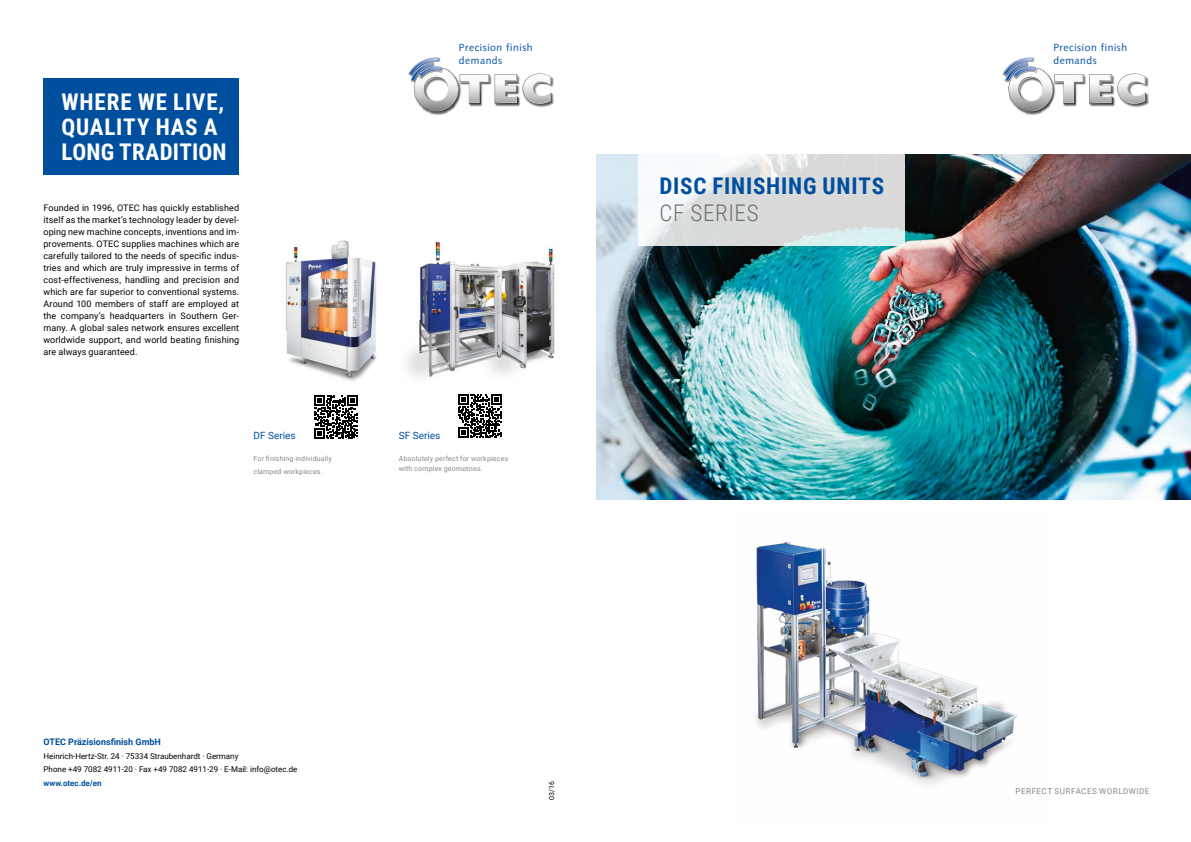
<style>
.page{position:relative;width:1191px;height:842px;background:#fff}
.page>*{position:absolute;margin:0;border:0;box-sizing:border-box;transform-origin:0 0}
.t1{font:700 23px/25px "Roboto Condensed";letter-spacing:.03em;color:#fff}
.t2{font:700 23px "Roboto Condensed";letter-spacing:.035em;color:#004f9f}
.t3{font:300 23px "Roboto Condensed";letter-spacing:.03em;color:#706f6f}
.t4{font:10.4px/12.5px "Syntax";letter-spacing:.055em;color:#004f9f}
.t5{font:10px "Roboto";color:#004f9f}
.t6{font:9px/12px "Roboto";letter-spacing:.01em;color:#000;text-align:justify}
.t7{font:700 9px "Roboto";color:#004f9f}
.t8{font:8.1px "Roboto";letter-spacing:.06em;color:#878787}
.t9{font:8px/13.5px "Roboto";color:#000}
.t10{font:700 8px "Roboto";color:#004f9f}
.t11{font:7px/12.8px "Roboto";letter-spacing:.025em;color:#878787}
.t12{font:7px "Roboto";letter-spacing:.02em;color:#000}
</style>
<div class="page">
<img style="left:596px;top:154px;width:595px;height:346px">
<img style="left:755px;top:542px;width:262px;height:243px">
<svg style="left:638px;top:154px;width:266px;height:91px;fill:#d9dadb"></svg>
<img style="left:1146px;top:77px;width:3px;height:7px">
<img style="left:1146px;top:84px;width:3px;height:21px">
<img style="left:1022px;top:112px;width:19px;height:3px">
<svg style="left:1003px;top:58px;width:143px;height:54px"></svg>
<img style="left:1003px;top:58px;width:30px;height:17px">
<img style="left:552px;top:77px;width:2px;height:7px">
<img style="left:552px;top:84px;width:2px;height:21px">
<img style="left:427px;top:112px;width:20px;height:3px">
<svg style="left:409px;top:58px;width:143px;height:54px"></svg>
<img style="left:409px;top:58px;width:29px;height:17px">
<img style="left:407px;top:241px;width:150px;height:136px">
<img style="left:286px;top:240px;width:91px;height:141px">
<svg style="left:314px;top:395px;width:43px;height:43px"></svg>
<svg style="left:458px;top:394px;width:44px;height:43px"></svg>
<svg style="left:458px;top:395px;width:43px;height:43px"></svg>
<div style="left:44px;top:79px;width:195px;height:96px;background:#004f9f"></div>
<h1 class="t1" style="left:61px;top:88px;width:167px">WHERE WE LIVE,<br>QUALITY HAS A<br>LONG TRADITION</h1>
<p class="t6" style="left:43px;top:201px;width:197px">Founded in 1996, OTEC has quickly established itself as the market’s technology leader by devel&shy;oping new machine concepts, inventions and im&shy;provements. OTEC supplies machines which are carefully tailored to the needs of specific indus&shy;tries and which are truly impressive in terms of cost-effectiveness, handling and precision and which are far superior to conventional systems.<br>Around 100 members of staff are employed at the company‘s headquarters in Southern Ger&shy;many. A global sales network ensures excellent worldwide support, and world beating finishing are always guaranteed.</p>
<p class="t6" style="left:71px;top:249px;width:4px">l</p>
<p class="t6" style="left:201px;top:249px;width:6px">i</p>
<p class="t4" style="left:459px;top:41px;width:75px">Precision finish demands</p>
<p class="t5" style="left:253px;top:428px;width:44px">DF Series</p>
<p class="t11" style="left:253px;top:452px;width:80px">For finishing individually clamped workpieces.</p>
<p class="t5" style="left:399px;top:428px;width:43px">SF Series</p>
<p class="t11" style="left:399px;top:454px;width:111px;line-height:10px">Absolutely perfect for workpieces with complex geometries.</p>
<p class="t11" style="left:253px;top:452px;width:80px">For finishing individually clamped workpieces.</p>
<p class="t11" style="left:398px;top:454px;width:111px;line-height:10px">Absolutely perfect for workpieces with complex geometries.</p>
<p class="t7" style="left:44px;top:736px;width:119px">OTEC Präzisionsfinish GmbH</p>
<p class="t9" style="left:44px;top:749px;width:255px">Heinrich-Hertz-Str. 24 · 75334 Straubenhardt · Germany<br>Phone +49 7082 4911-20 · Fax +49 7082 4911-29 · E-Mail: info@otec.de</p>
<p class="t10" style="left:44px;top:777px;width:60px">www.otec.de/en</p>
<p class="t12" style="left:546px;top:800px;width:21px;rotate:-90deg">03/16</p>
<p class="t12" style="left:547px;top:800px;width:21px;rotate:-90deg">03/16</p>
<h1 class="t2" style="left:660px;top:170px;width:226px">DISC FINISHING UNITS</h1>
<h1 class="t3" style="left:660px;top:197px;width:101px">CF SERIES</h1>
<p class="t4" style="left:1054px;top:41px;width:75px">Precision finish demands</p>
<p class="t8" style="left:1016px;top:786px;width:135px">PERFECT SURFACES WORLDWIDE</p>
</div>
